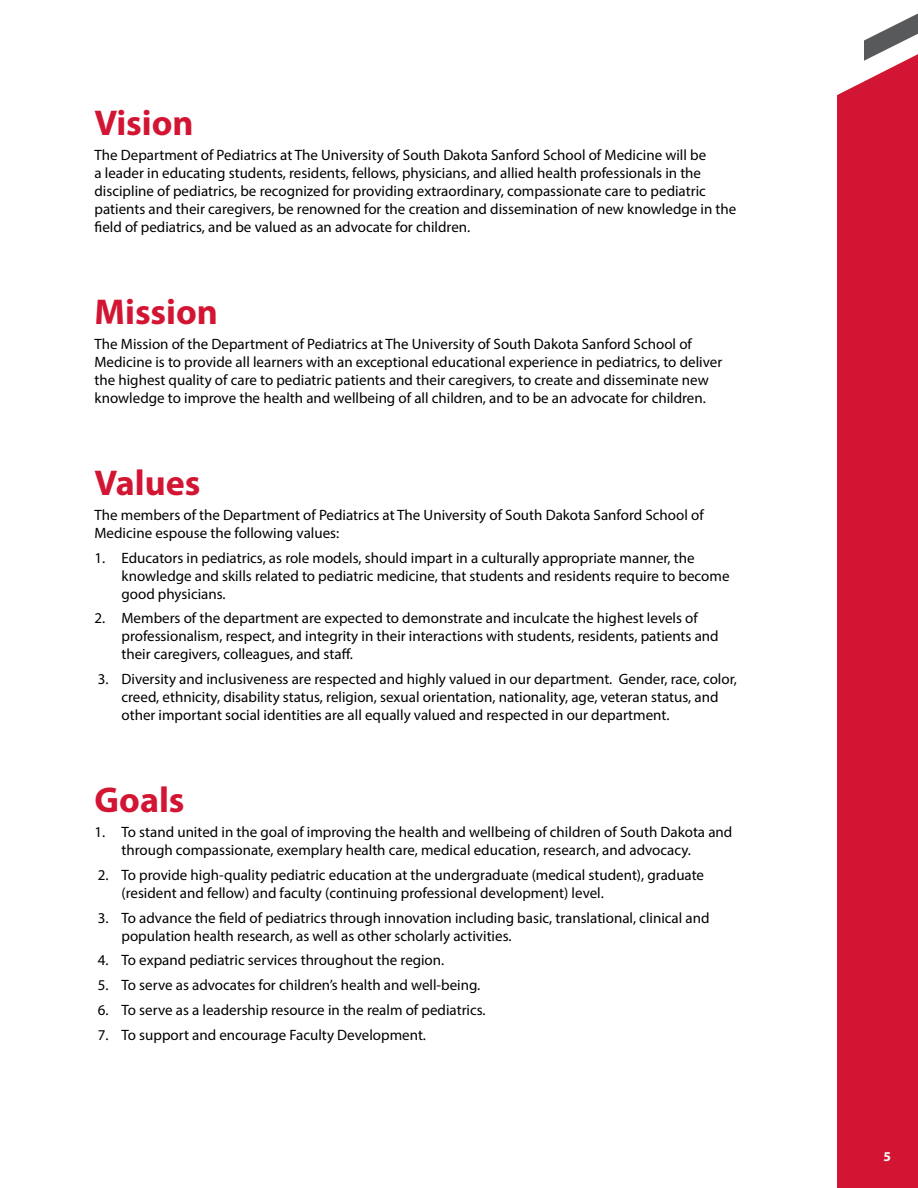
<style>
.page{position:relative;width:918px;height:1188px;background:#fff}
.page>*{position:absolute;margin:0;border:0;box-sizing:border-box;transform-origin:0 0}
.heading_1{font:700 36px "Myriad Pro";color:#d21533}
.Paragraph_Style_1{font:15px/18px "Myriad Pro";color:#000}
.t1{font:700 13.5px "Myriad Pro";color:#fff}
</style>
<div class="page">
<svg style="left:865px;top:14px;width:53px;height:26px"></svg>
<div style="left:837px;top:40px;width:81px;height:1148px;background:#d21533"></div>
<h2 class="heading_1" style="left:94px;top:99px;width:101px">Vision</h2>
<h3 class="Paragraph_Style_1" style="left:94px;top:145px;width:643px">The Department of Pediatrics at The University of South Dakota Sanford School of Medicine will be<br>a leader in educating students, residents, fellows, physicians, and allied health professionals in the discipline of pediatrics, be recognized for providing extraordinary, compassionate care to pediatric patients and their caregivers, be renowned for the creation and dissemination of new knowledge in the field of pediatrics, and be valued as an advocate for children.</h3>
<h2 class="heading_1" style="left:94px;top:288px;width:125px">Mission</h2>
<h3 class="Paragraph_Style_1" style="left:94px;top:334px;width:629px">The Mission of the Department of Pediatrics at The University of South Dakota Sanford School of Medicine is to provide all learners with an exceptional educational experience in pediatrics, to deliver the highest quality of care to pediatric patients and their caregivers, to create and disseminate new knowledge to improve the health and wellbeing of all children, and to be an advocate for children.</h3>
<h2 class="heading_1" style="left:94px;top:459px;width:107px">Values</h2>
<h3 class="Paragraph_Style_1" style="left:94px;top:505px;width:611px">The members of the Department of Pediatrics at The University of South Dakota Sanford School of<br>Medicine espouse the following values:</h3>
<h3 class="Paragraph_Style_1" style="left:122px;top:548px;width:610px;text-indent:-27px">1. Educators in pediatrics, as role models, should impart in a culturally appropriate manner, the knowledge and skills related to pediatric medicine, that students and residents require to become good physicians.</h3>
<h3 class="Paragraph_Style_1" style="left:122px;top:609px;width:599px;text-indent:-27px">2. Members of the department are expected to demonstrate and inculcate the highest levels of professionalism, respect, and integrity in their interactions with students, residents, patients and their caregivers, colleagues, and staff.</h3>
<h3 class="Paragraph_Style_1" style="left:122px;top:670px;width:617px;text-indent:-24px">3. Diversity and inclusiveness are respected and highly valued in our department. Gender, race, color, creed, ethnicity, disability status, religion, sexual orientation, nationality, age, veteran status, and other important social identities are all equally valued and respected in our department.</h3>
<h2 class="heading_1" style="left:94px;top:777px;width:92px">Goals</h2>
<h3 class="Paragraph_Style_1" style="left:122px;top:823px;width:612px;text-indent:-27px">1. To stand united in the goal of improving the health and wellbeing of children of South Dakota and through compassionate, exemplary health care, medical education, research, and advocacy.</h3>
<h3 class="Paragraph_Style_1" style="left:122px;top:865px;width:584px;text-indent:-24px">2. To provide high-quality pediatric education at the undergraduate (medical student), graduate (resident and fellow) and faculty (continuing professional development) level.</h3>
<h3 class="Paragraph_Style_1" style="left:122px;top:908px;width:590px;text-indent:-24px">3. To advance the field of pediatrics through innovation including basic, translational, clinical and population health research, as well as other scholarly activities.</h3>
<h3 class="Paragraph_Style_1" style="left:98px;top:951px;width:348px">4. To expand pediatric services throughout the region.</h3>
<h3 class="Paragraph_Style_1" style="left:98px;top:976px;width:384px">5. To serve as advocates for children’s health and well-being.</h3>
<h3 class="Paragraph_Style_1" style="left:98px;top:1000px;width:390px">6. To serve as a leadership resource in the realm of pediatrics.</h3>
<h3 class="Paragraph_Style_1" style="left:98px;top:1025px;width:330px">7. To support and encourage Faculty Development.</h3>
<p class="t1" style="left:884px;top:1148px;width:9px">5</p>
</div>
